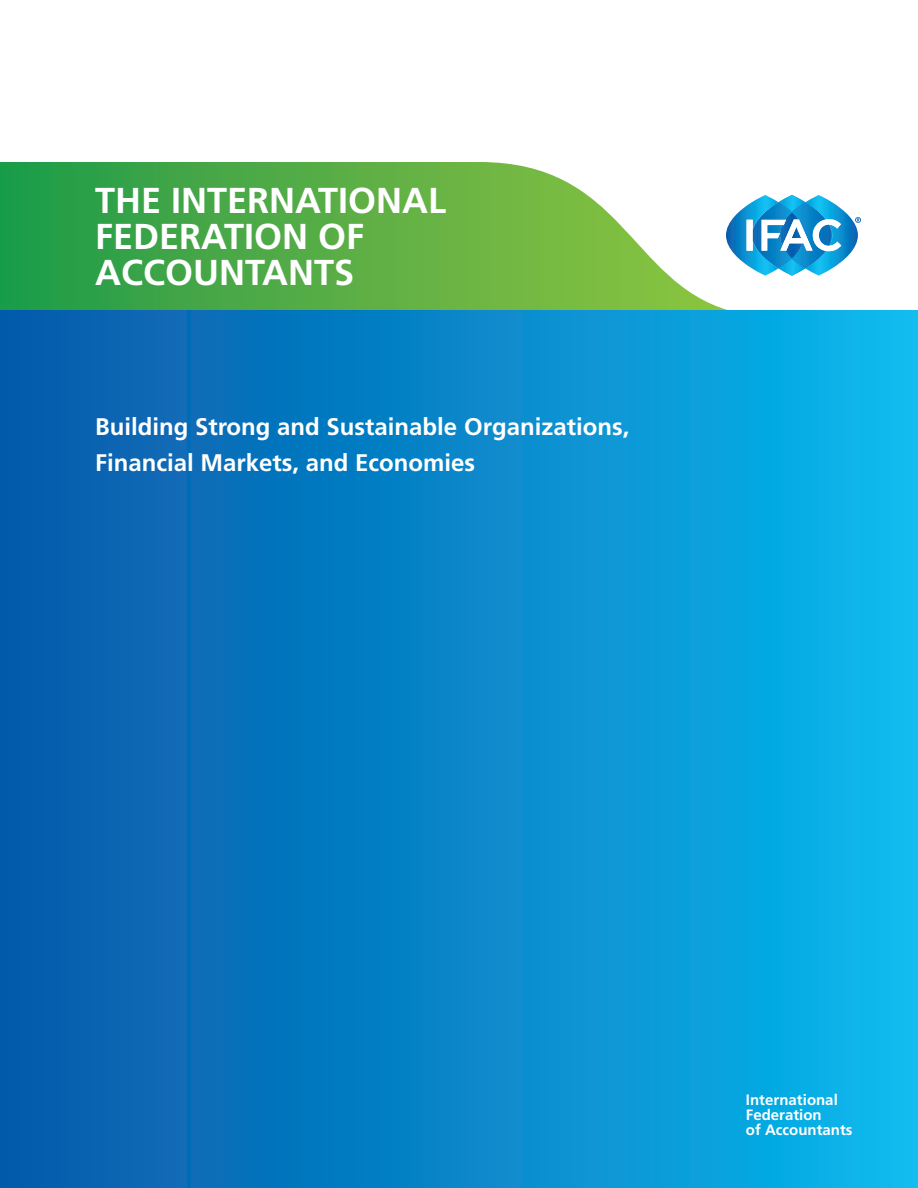
<style>
.page{position:relative;width:918px;height:1188px;background:#fff}
.page>*{position:absolute;margin:0;border:0;box-sizing:border-box;transform-origin:0 0}
.t1{font:700 36px/36px "Frutiger LT Std";color:#fff}
.t2{font:700 24px/36px "Frutiger LT Std";color:#fff}
.t3{font:700 15px/15px "Frutiger LT Std";color:#fff}
</style>
<div class="page">
<svg style="left:0;top:162px;width:729px;height:149px;background:#67b65e"></svg>
<svg style="left:726px;top:195px;width:135px;height:81px"></svg>
<div style="left:0;top:311px;width:918px;height:877px;background:linear-gradient(to right,#0757a8,#0bb9ed)"></div>
<p class="t1" style="left:95px;top:182px;width:353px">THE INTERNATIONAL<br>FEDERATION OF<br>ACCOUNTANTS</p>
<p class="t2" style="left:95px;top:409px;width:536px">Building Strong and Sustainable Organizations,<br>Financial Markets, and Economies</p>
<p class="t3" style="left:746px;top:1092px;width:108px">International<br>Federation<br>of Accountants</p>
</div>
